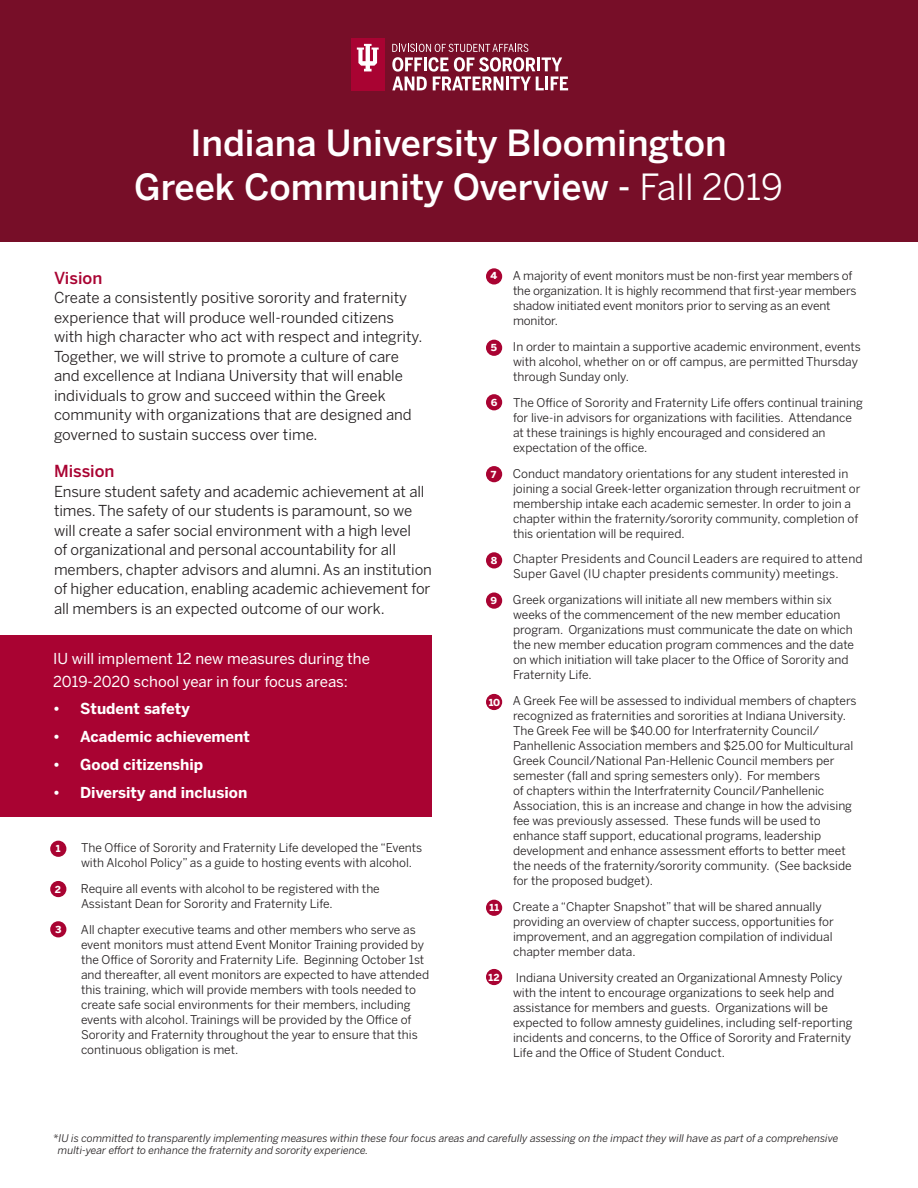
<style>
.page{position:relative;width:918px;height:1188px;background:#fff}
.page>*{position:absolute;margin:0;border:0;box-sizing:border-box;transform-origin:0 0}
.t1{font:500 35.85px/43.5px "Benton Sans";color:#fff;text-align:center}
.t2{font:500 16.5px "Benton Sans";color:#a90332}
.t3{font:15px/19.5px "Benton Sans";letter-spacing:-.005em;color:#231f20}
.t4{font:15px/22.5px "Benton Sans";color:#fff}
.t5{font:700 15px "Benton Sans";color:#fff}
.t6{font:12px/15px "Benton Sans";color:#231f20}
.t7{font:700 12px "Benton Sans";color:#fff}
.t8{font:italic 10.5px/12px "Benton Sans";color:#231f20}
.s1{font-weight:400}
.s2{font-size:15px;color:#fff}
.s3{color:#fff}
</style>
<div class="page">
<div style="left:0;top:0;width:918px;height:241px;background:#770e28"></div>
<div style="left:0;top:635px;width:432px;height:181px;background:#a90332"></div>
<svg style="left:392px;top:44px;width:176px;height:46px"></svg>
<div style="left:351px;top:38px;width:33px;height:52px;background:#a90332"></div>
<svg style="left:357px;top:44px;width:22px;height:27px"></svg>
<div style="left:50px;top:841px;width:16px;height:16px;background:#a90332;border-radius:50%"></div>
<div style="left:50px;top:881px;width:16px;height:16px;background:#a90332;border-radius:50%"></div>
<div style="left:50px;top:921px;width:16px;height:16px;background:#a90332;border-radius:50%"></div>
<div style="left:486px;top:268px;width:16px;height:17px;background:#a90332;border-radius:50%"></div>
<div style="left:486px;top:340px;width:16px;height:16px;background:#a90332;border-radius:50%"></div>
<div style="left:486px;top:466px;width:16px;height:16px;background:#a90332;border-radius:50%"></div>
<div style="left:486px;top:552px;width:16px;height:16px;background:#a90332;border-radius:50%"></div>
<div style="left:486px;top:592px;width:16px;height:17px;background:#a90332;border-radius:50%"></div>
<div style="left:486px;top:694px;width:16px;height:16px;background:#a90332;border-radius:50%"></div>
<div style="left:486px;top:900px;width:16px;height:16px;background:#a90332;border-radius:50%"></div>
<div style="left:486px;top:969px;width:16px;height:16px;background:#a90332;border-radius:50%"></div>
<div style="left:486px;top:394px;width:16px;height:16px;background:#a90332;border-radius:50%"></div>
<p class="t1" style="left:134px;top:122px;width:651px">Indiana University Bloomington<br>Greek Community Overview - <span class="s1">Fall 2019</span></p>
<p class="t2" style="left:54px;top:267px;width:50px">Vision</p>
<p class="t3" style="left:54px;top:288px;width:370px">Create a consistently positive sorority and fraternity experience that will produce well-rounded citizens with high character who act with respect and integrity.<br>Together, we will strive to promote a culture of care and excellence at Indiana University that will enable individuals to grow and succeed within the Greek community with organizations that are designed and governed to sustain success over time.</p>
<p class="t2" style="left:54px;top:461px;width:62px">Mission</p>
<p class="t3" style="left:54px;top:481px;width:379px">Ensure student safety and academic achievement at all times. The safety of our students is paramount, so we will create a safer social environment with a high level<br>of organizational and personal accountability for all members, chapter advisors and alumni. As an institution of higher education, enabling academic achievement for all members is an expected outcome of our work.</p>
<p class="t4" style="left:53px;top:647px;width:318px">IU will implement 12 new measures during the<br>2019-2020 school year in four focus areas:</p>
<p class="t5" style="left:53px;top:699px;width:138px">• Student safety</p>
<p class="t5" style="left:53px;top:727px;width:198px">• Academic achievement</p>
<p class="t5" style="left:53px;top:755px;width:152px">• Good citizenship</p>
<p class="t5" style="left:53px;top:783px;width:196px">• Diversity and inclusion</p>
<p class="t6" style="left:81px;top:840px;width:343px;text-indent:-27px"><span class="s2">1.</span> The Office of Sorority and Fraternity Life developed the “Events with Alcohol Policy” as a guide to hosting events with alcohol.</p>
<p class="t7" style="left:55px;top:881px;width:11px">2<span class="s1">.</span></p>
<p class="t6" style="left:81px;top:881px;width:300px">Require all events with alcohol to be registered with the<br>Assistant Dean for Sorority and Fraternity Life.</p>
<p class="t7" style="left:55px;top:921px;width:10px">3<span class="s1">.</span></p>
<p class="t6" style="left:81px;top:922px;width:350px">All chapter executive teams and other members who serve as event monitors must attend Event Monitor Training provided by the Office of Sorority and Fraternity Life. Beginning October 1st and thereafter, all event monitors are expected to have attended this training, which will provide members with tools needed to create safe social environments for their members, including events with alcohol. Trainings will be provided by the Office of Sorority and Fraternity throughout the year to ensure that this continuous obligation is met.</p>
<p class="t7" style="left:56px;top:840px;width:6px">1</p>
<p class="t6" style="left:513px;top:268px;width:345px;text-indent:-27px"><span class="s3">4.</span> A majority of event monitors must be non-first year members of the organization. It is highly recommend that first-year members shadow initiated event monitors prior to serving as an event monitor.</p>
<p class="t6" style="left:513px;top:339px;width:349px;text-indent:-27px"><span class="s3">5.</span> In order to maintain a supportive academic environment, events with alcohol, whether on or off campus, are permitted Thursday through Sunday only.</p>
<p class="t6" style="left:513px;top:395px;width:351px;text-indent:-27px"><span class="s3">7.</span> The Office of Sorority and Fraternity Life offers continual training for live-in advisors for organizations with facilities. Attendance at these trainings is highly encouraged and considered an expectation of the office.</p>
<p class="t6" style="left:513px;top:466px;width:349px;text-indent:-27px"><span class="s3">8.</span> Conduct mandatory orientations for any student interested in joining a social Greek-letter organization through recruitment or membership intake each academic semester. In order to join a chapter within the fraternity/sorority community, completion of this orientation will be required.</p>
<p class="t6" style="left:486px;top:551px;width:378px;text-align:center"><span class="s3">9.</span> Chapter Presidents and Council Leaders are required to attend<br>Super Gavel (IU chapter presidents community) meetings.</p>
<p class="t6" style="left:513px;top:592px;width:343px;text-indent:-27px"><span class="s3">11.</span> Greek organizations will initiate all new members within six weeks of the commencement of the new member education program. Organizations must communicate the date on which the new member education program commences and the date on which initiation will take placer to the Office of Sorority and Fraternity Life.</p>
<p class="t6" style="left:513px;top:693px;width:345px;text-indent:-27px"><span class="s3">12.</span> A Greek Fee will be assessed to individual members of chapters recognized as fraternities and sororities at Indiana University.<br>The Greek Fee will be $40.00 for Interfraternity Council/ Panhellenic Association members and $25.00 for Multicultural Greek Council/National Pan-Hellenic Council members per semester (fall and spring semesters only). For members<br>of chapters within the Interfraternity Council/Panhellenic Association, this is an increase and change in how the advising fee was previously assessed. These funds will be used to enhance staff support, educational programs, leadership development and enhance assessment efforts to better meet the needs of the fraternity/sorority community. (See backside for the proposed budget).</p>
<p class="t6" style="left:513px;top:899px;width:322px;text-indent:-27px"><span class="s3">13.</span> Create a “Chapter Snapshot” that will be shared annually providing an overview of chapter success, opportunities for improvement, and an aggregation compilation of individual chapter member data.</p>
<p class="t6" style="left:513px;top:970px;width:341px;text-indent:-27px"><span class="s3">14.</span> Indiana University created an Organizational Amnesty Policy with the intent to encourage organizations to seek help and assistance for members and guests. Organizations will be expected to follow amnesty guidelines, including self-reporting incidents and concerns, to the Office of Sorority and Fraternity Life and the Office of Student Conduct.</p>
<p class="t7" style="left:490px;top:268px;width:8px">4</p>
<p class="t7" style="left:491px;top:339px;width:8px">5</p>
<p class="t7" style="left:491px;top:394px;width:8px">6</p>
<p class="t7" style="left:491px;top:466px;width:7px">7</p>
<p class="t7" style="left:491px;top:552px;width:8px">8</p>
<p class="t7" style="left:491px;top:592px;width:8px">9</p>
<p class="t7" style="left:489px;top:694px;width:13px">10</p>
<p class="t7" style="left:489px;top:899px;width:11px">11</p>
<p class="t7" style="left:489px;top:969px;width:13px">12</p>
<p class="t8" style="left:58px;top:1132px;width:782px;text-indent:-5px">*IU is committed to transparently implementing measures within these four focus areas and carefully assessing on the impact they will have as part of a comprehensive multi-year effort to enhance the fraternity and sorority experience.</p>
</div>
